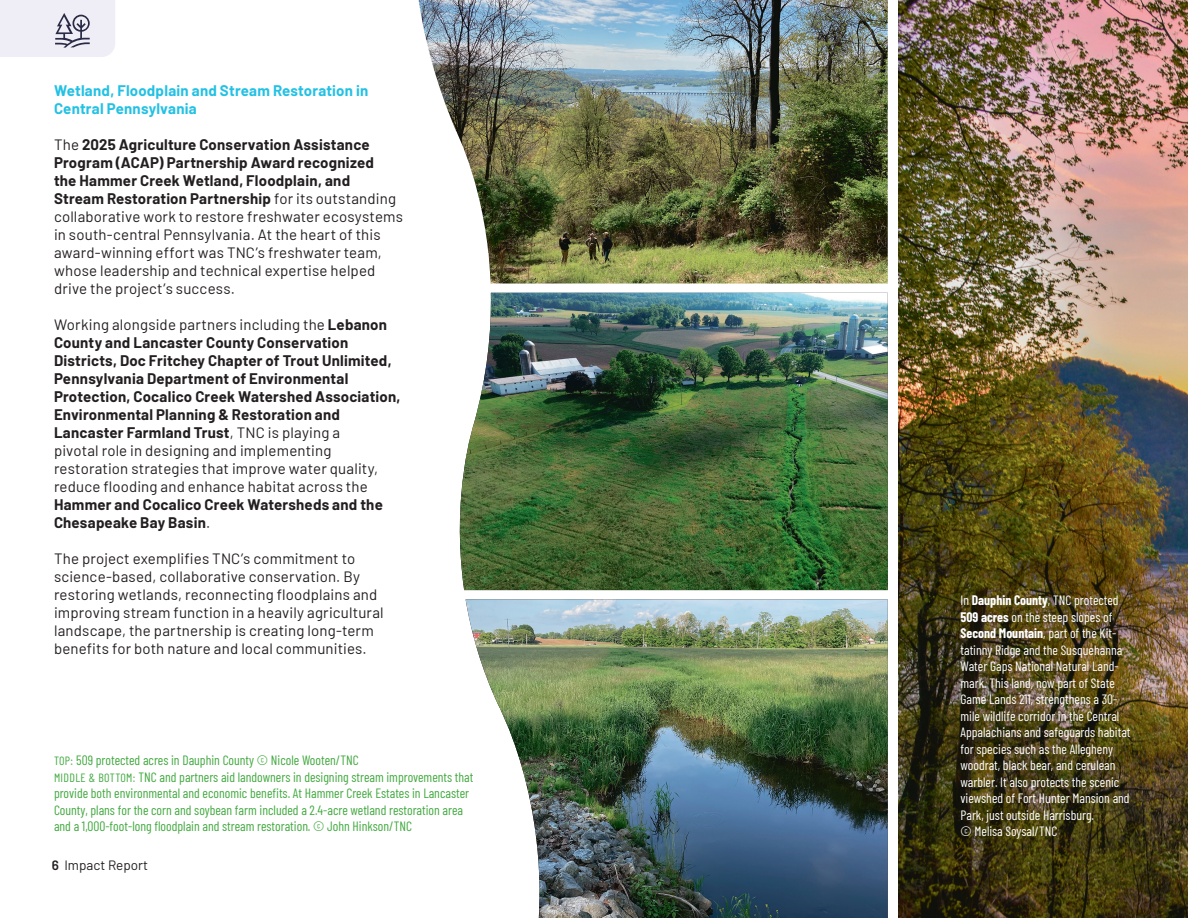
<style>
.page{position:relative;width:1188px;height:918px;background:#fff}
.page>*{position:absolute;margin:0;border:0;box-sizing:border-box;transform-origin:0 0}
.Body_Text{font:15px/18px "Barlow";letter-spacing:.01em;color:#231f20}
.Body_Text-2{font:700 15px/18px "Barlow";letter-spacing:.015em;color:#231f20}
.Body_Text-3{font:700 15px/18px "Barlow";letter-spacing:.015em;color:#23c1e4}
.Green_Caption{font:13.5px/16.5px "Barlow Condensed";color:#fff}
.Green_Caption-2{font:13.5px/16.5px "Barlow Condensed";color:#44aa42}
.t1{font:13.5px "Barlow";color:#231f20}
.s1{font-weight:700}
.s2{font-weight:400}
.s3{font-size:12px}
.s4{font-weight:600}
</style>
<div class="page">
<img style="left:899px;top:0;width:289px;height:918px">
<img style="left:466px;top:599px;width:422px;height:319px">
<img style="left:419px;top:0;width:469px;height:284px">
<img style="left:459px;top:293px;width:429px;height:297px">
<svg style="left:0;top:0;width:115px;height:57px;background:#e3e2ec"></svg>
<p class="Body_Text-3" style="left:54px;top:80px;width:316px">Wetland, Floodplain and Stream Restoration in<br>Central Pennsylvania</p>
<p class="Body_Text" style="left:54px;top:134px;width:350px">The <span class="s1">2025 Agriculture Conservation Assistance Program (ACAP) Partnership Award recognized<br>the Hammer Creek Wetland, Floodplain, and Stream Restoration Partnership</span> for its outstanding collaborative work to restore freshwater ecosystems in south-central Pennsylvania. At the heart of this award-winning effort was TNC’s freshwater team, whose leadership and technical expertise helped drive the project’s success.</p>
<p class="Body_Text-2" style="left:54px;top:314px;width:348px"><span class="s2">Working alongside partners including the</span> Lebanon County and Lancaster County Conservation Districts, Doc Fritchey Chapter of Trout Unlimited, Pennsylvania Department of Environmental Protection, Cocalico Creek Watershed Association, Environmental Planning &amp; Restoration and Lancaster Farmland Trust<span class="s2">, TNC is playing a<br>pivotal role in designing and implementing restoration strategies that improve water quality, reduce flooding and enhance habitat across the </span>Hammer and Cocalico Creek Watersheds and the Chesapeake Bay Basin<span class="s2">.</span></p>
<p class="Body_Text" style="left:54px;top:548px;width:331px">The project exemplifies TNC’s commitment to science-based, collaborative conservation. By restoring wetlands, reconnecting floodplains and improving stream function in a heavily agricultural landscape, the partnership is creating long-term benefits for both nature and local communities.</p>
<p class="Green_Caption-2" style="left:54px;top:751px;width:306px"><span class="s3">TOP:</span> 509 protected acres in Dauphin County © Nicole Wooten/TNC</p>
<p class="Green_Caption-2" style="left:54px;top:768px;width:421px"><span class="s3">MIDDLE &amp; BOTTOM:</span> TNC and partners aid landowners in designing stream improvements that provide both environmental and economic benefits. At Hammer Creek Estates in Lancaster County, plans for the corn and soybean farm included a 2.4-acre wetland restoration area and a 1,000-foot-long floodplain and stream restoration. © John Hinkson/TNC</p>
<p class="t1" style="left:52px;top:856px;width:98px"><span class="s4">6</span> Impact Report</p>
<p class="Green_Caption" style="left:961px;top:591px;width:172px">In <span class="s1">Dauphin County</span>, TNC protected <span class="s1">509 acres</span> on the steep slopes of <span class="s1">Second Mountain</span>, part of the Kit&shy;tatinny Ridge and the Susquehanna Water Gaps National Natural Land&shy;mark. This land, now part of State Game Lands 211, strengthens a 30- mile wildlife corridor in the Central Appalachians and safeguards habitat for species such as the Allegheny woodrat, black bear, and cerulean warbler. It also protects the scenic viewshed of Fort Hunter Mansion and Park, just outside Harrisburg.</p>
<p class="Green_Caption" style="left:961px;top:822px;width:98px">© Melisa Soysal/TNC</p>
</div>
